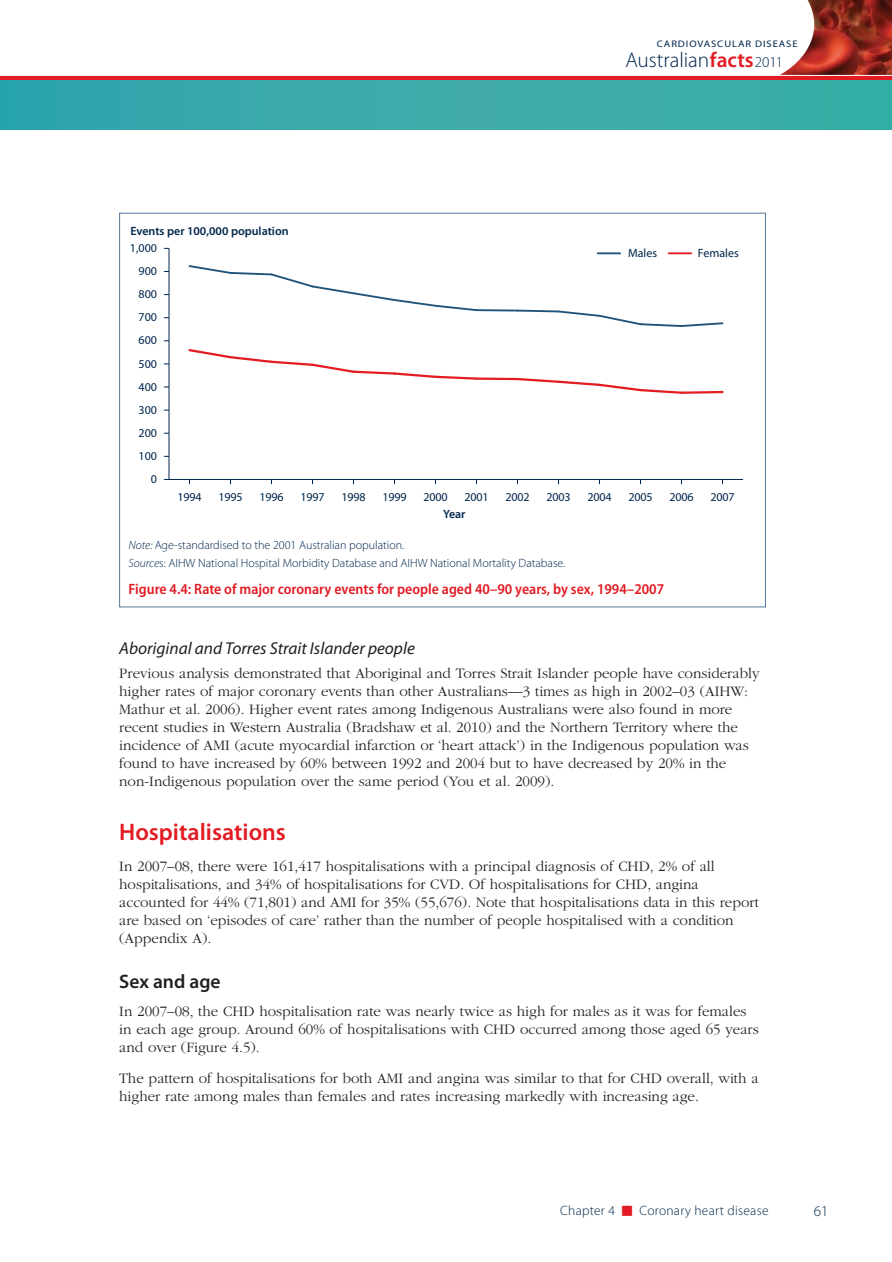
<style>
.page{position:relative;width:892px;height:1262px;background:#fff}
.page>*{position:absolute;margin:0;border:0;box-sizing:border-box;transform-origin:0 0}
.t1{font:600 24px "Myriad Pro";color:#e31b23}
.t2{font:300 21.3px "Myriad Pro";color:#00264c}
.t3{font:600 19.5px "Myriad Pro";color:#231f20}
.t4{font:italic 17.25px "Myriad Pro";color:#231f20}
.t5{font:300 15px/18px "ITC Garamond Std";color:#231f20}
.t6{font:600 semi-condensed 15px "Myriad Pro";color:#e31b23}
.t7{font:300 15px "Myriad Pro";color:#00264c}
.t8{font:300 13.5px "Myriad Pro";letter-spacing:.02em;color:#00264c}
.t9{font:300 12px/18.6px "Myriad Pro";color:#00264c}
.t10{font:12px "Myriad Pro";letter-spacing:-.015em;color:#00264c}
.t11{font:600 12px "Myriad Pro";color:#00264c}
.t12{font:9.6px "Myriad Pro";letter-spacing:.085em;color:#00264c;scale:1.11 1}
.s1{font-weight:600;color:#e31b23}
.s2{font-size:15.15px}
.s3{font-style:italic}
</style>
<div class="page">
<img style="left:779px;top:0;width:113px;height:75px">
<svg style="left:0;top:75px;width:892px;height:6px;background:#ca555a"></svg>
<div style="left:0;top:81px;width:892px;height:48px;background:linear-gradient(to right,#34a4ae,#3eb1a6)"></div>
<hr style="left:169px;top:479px;width:574px;height:1px;background:#00264c">
<hr style="left:169px;top:248px;width:1px;height:231px;background:#00264c">
<svg style="left:188px;top:349px;width:288px;height:31px"></svg>
<hr style="left:476px;top:377px;width:41px;height:3px;background:#e31b23">
<svg style="left:515px;top:377px;width:209px;height:17px"></svg>
<svg style="left:188px;top:265px;width:290px;height:47px"></svg>
<hr style="left:476px;top:309px;width:41px;height:2px;background:#215379">
<svg style="left:515px;top:309px;width:209px;height:18px"></svg>
<hr style="left:597px;top:252px;width:23px;height:2px;background:#215379">
<hr style="left:668px;top:252px;width:23px;height:2px;background:#e31b23">
<p class="t11" style="left:130px;top:226px;width:160px">Events per 100,000 population</p>
<p class="t10" style="left:130px;top:243px;width:29px">1,000</p>
<p class="t10" style="left:139px;top:266px;width:20px">900</p>
<p class="t10" style="left:139px;top:290px;width:20px">800</p>
<p class="t10" style="left:139px;top:313px;width:20px">700</p>
<p class="t10" style="left:139px;top:336px;width:20px">600</p>
<p class="t10" style="left:139px;top:359px;width:20px">500</p>
<p class="t10" style="left:139px;top:382px;width:20px">400</p>
<p class="t10" style="left:139px;top:405px;width:20px">300</p>
<p class="t10" style="left:139px;top:428px;width:20px">200</p>
<p class="t10" style="left:139px;top:451px;width:20px">100</p>
<p class="t10" style="left:151px;top:474px;width:8px">0</p>
<p class="t12" style="left:657px;top:40px;width:128px">CARDIOVASCULAR DISEASE</p>
<h2 class="t2" style="left:625px;top:52px;width:159px">Australian<span class="s1">facts</span><span class="s2">2011</span></h2>
<p class="t10" style="left:628px;top:249px;width:31px">Males</p>
<p class="t10" style="left:698px;top:249px;width:42px">Females</p>
<p class="t10" style="left:177px;top:492px;width:26px">1994</p>
<p class="t10" style="left:218px;top:492px;width:26px">1995</p>
<p class="t10" style="left:259px;top:492px;width:26px">1996</p>
<p class="t10" style="left:300px;top:492px;width:26px">1997</p>
<p class="t10" style="left:341px;top:492px;width:26px">1998</p>
<p class="t10" style="left:382px;top:492px;width:26px">1999</p>
<p class="t10" style="left:423px;top:492px;width:26px">2000</p>
<p class="t10" style="left:464px;top:492px;width:26px">2001</p>
<p class="t10" style="left:505px;top:492px;width:26px">2002</p>
<p class="t10" style="left:546px;top:492px;width:26px">2003</p>
<p class="t10" style="left:587px;top:492px;width:26px">2004</p>
<p class="t10" style="left:628px;top:492px;width:26px">2005</p>
<p class="t10" style="left:669px;top:492px;width:26px">2006</p>
<p class="t10" style="left:710px;top:492px;width:26px">2007</p>
<p class="t11" style="left:443px;top:509px;width:24px">Year</p>
<p class="t9" style="left:128px;top:536px;width:438px"><span class="s3">Note:</span> Age-standardised to the 2001 Australian population.<br><span class="s3">Source</span>s: AIHW National Hospital Morbidity Database and AIHW National Mortality Database.</p>
<p class="t6" style="left:128px;top:583px;width:537px">Figure 4.4: Rate of major coronary events for people aged 40–90 years, by sex, 1994–2007</p>
<p class="t4" style="left:119px;top:641px;width:297px">Aboriginal and Torres Strait Islander people</p>
<p class="t5" style="left:119px;top:665px;width:641px">Previous analysis demonstrated that Aboriginal and Torres Strait Islander people have considerably higher rates of major coronary events than other Australians—3 times as high in 2002–03 (AIHW:<br>Mathur et al. 2006). Higher event rates among Indigenous Australians were also found in more recent studies in Western Australia (Bradshaw et al. 2010) and the Northern Territory where the incidence of AMI (acute myocardial infarction or ‘heart attack’) in the Indigenous population was found to have increased by 60% between 1992 and 2004 but to have decreased by 20% in the non-Indigenous population over the same period (You et al. 2009).</p>
<h1 class="t1" style="left:119px;top:823px;width:168px">Hospitalisations</h1>
<p class="t5" style="left:119px;top:858px;width:641px">In 2007–08, there were 161,417 hospitalisations with a principal diagnosis of CHD, 2% of all hospitalisations, and 34% of hospitalisations for CVD. Of hospitalisations for CHD, angina accounted for 44% (71,801) and AMI for 35% (55,676). Note that hospitalisations data in this report are based on ‘episodes of care’ rather than the number of people hospitalised with a condition (Appendix A).</p>
<h3 class="t3" style="left:119px;top:974px;width:103px">Sex and age</h3>
<p class="t5" style="left:119px;top:1004px;width:641px">In 2007–08, the CHD hospitalisation rate was nearly twice as high for males as it was for females in each age group. Around 60% of hospitalisations with CHD occurred among those aged 65 years and over (Figure 4.5).</p>
<p class="t5" style="left:119px;top:1070px;width:641px">The pattern of hospitalisations for both AMI and angina was similar to that for CHD overall, with a higher rate among males than females and rates increasing markedly with increasing age.</p>
<p class="t8" style="left:560px;top:1205px;width:56px">Chapter 4</p>
<p class="t8" style="left:639px;top:1205px;width:130px">Coronary heart disease</p>
<p class="t7" style="left:813px;top:1205px;width:16px">61</p>
</div>
